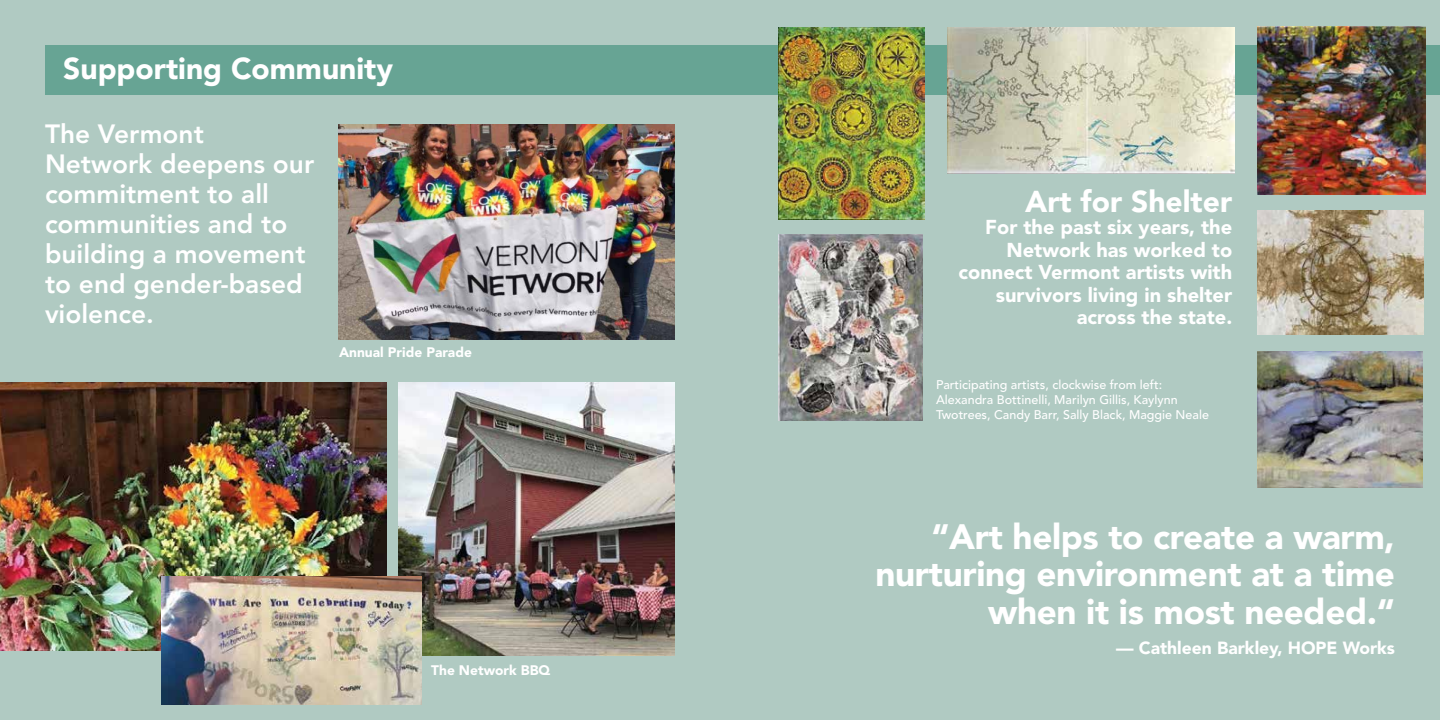
<style>
.page{position:relative;width:1440px;height:720px;background:#b0cac2}
.page>*{position:absolute;margin:0;border:0;box-sizing:border-box;transform-origin:0 0}
.t1{font:900 35px/37.5px "Avenir LT Std";letter-spacing:-.01em;color:#fff;text-align:right}
.t2{font:900 30px "Avenir LT Std";color:#fff}
.t3{font:800 26.25px/30px "Avenir LT Std";color:#fff}
.t4{font:900 20px/22.5px "Avenir LT Std";color:#fff;text-align:right}
.t5{font:900 17.5px "Avenir LT Std";color:#fff}
.t6{font:900 13.75px "Avenir LT Std";color:#fff}
.t7{font:500 12.5px/15px "Avenir LT Std";color:#fff}
</style>
<div class="page">
<img style="left:339px;top:125px;width:336px;height:214px">
<img style="left:0;top:382px;width:386px;height:268px">
<img style="left:399px;top:382px;width:276px;height:274px">
<div style="left:45px;top:45px;width:1395px;height:50px;background:#67a494"></div>
<img style="left:161px;top:576px;width:260px;height:129px">
<img style="left:1257px;top:27px;width:168px;height:168px">
<img style="left:779px;top:234px;width:143px;height:186px">
<img style="left:948px;top:27px;width:287px;height:147px">
<img style="left:1257px;top:351px;width:165px;height:136px">
<img style="left:779px;top:27px;width:145px;height:192px">
<img style="left:1257px;top:210px;width:166px;height:124px">
<h2 class="t2" style="left:63px;top:50px;width:331px">Supporting Community</h2>
<h3 class="t3" style="left:45px;top:119px;width:271px">The Vermont<br>Network deepens our commitment to all communities and to building a movement to end gender-based violence.</h3>
<p class="t6" style="left:339px;top:344px;width:134px">Annual Pride Parade</p>
<p class="t6" style="left:431px;top:662px;width:121px">The Network BBQ</p>
<h2 class="t2" style="left:1025px;top:183px;width:209px">Art for Shelter</h2>
<h3 class="t4" style="left:959px;top:216px;width:275px">For the past six years, the<br>Network has worked to connect Vermont artists with survivors living in shelter across the state.</h3>
<p class="t7" style="left:936px;top:377px;width:274px">Participating artists, clockwise from left:<br>Alexandra Bottinelli, Marilyn Gillis, Kaylynn<br>Twotrees, Candy Barr, Sally Black, Maggie Neale</p>
<h1 class="t1" style="left:875px;top:518px;width:521px">“Art helps to create a warm, nurturing environment at a time when it is most needed.“</h1>
<h3 class="t5" style="left:1116px;top:637px;width:280px">— Cathleen Barkley, HOPE Works</h3>
</div>
